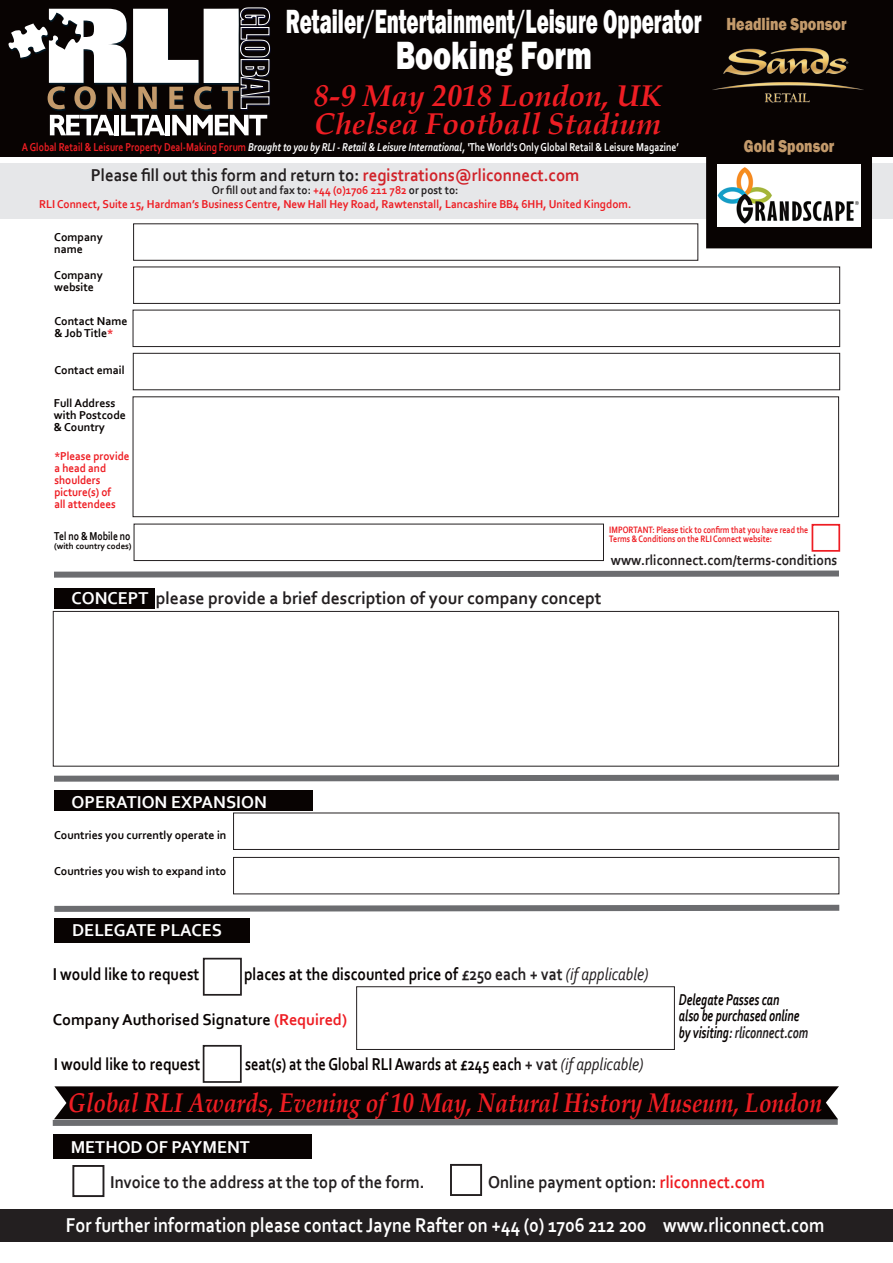
<style>
.page{position:relative;width:893px;height:1263px;background:#fff}
.page>*{position:absolute;margin:0;border:0;box-sizing:border-box;transform-origin:0 0}
.t1{font:800 40.5px "Franklin Gothic";color:#fff;scale:.75 1}
.t2{font:800 34.5px "Franklin Gothic";color:#fff;scale:.6 1}
.t3{font:italic 700 30px/28.5px "Book Antiqua";color:#ee1d23}
.t4{font:italic 700 27px "Book Antiqua";color:#ee1d23;scale:.84 1}
.t5{font:700 21px "Corbel";color:#fff;scale:.86 1}
.t6{font:700 18px "Corbel";color:#080302;scale:.86 1}
.t7{font:700 18px "Corbel";color:#231f20;scale:.91 1}
.t8{font:700 18px "Corbel";color:#231f20;scale:.93 1}
.t9{font:700 18px "Corbel";color:#231f20}
.t10{font:700 18px "Corbel";color:#080302;scale:.8 1}
.t11{font:700 18px "Corbel";color:#fff}
.t12{font:800 18px "Franklin Gothic";color:#c39a6b;scale:.8 1}
.t13{font:italic 700 16.5px/16.5px "Corbel";color:#080302;scale:.71 1}
.t14{font:700 16.5px "Corbel";color:#080302}
.t15{font:700 15px "Corbel";color:#231f20;scale:.91 1}
.t16{font:700 12px/12px "Corbel";color:#080302}
.t17{font:700 12px/13.5px "Corbel";color:#ee1d23;text-align:center;scale:.93 1}
.t18{font:italic 700 12px "Corbel";color:#fff;scale:.8 1}
.t19{font:700 12px/12px "Corbel";color:#ee1d23;scale:.92 1}
.t20{font:700 12px "Corbel";color:#080302;scale:.8 1}
.t21{font:700 9.75px/9.8px "Corbel";color:#ee1d23;scale:.81 1}
.t22{font:700 9px "Corbel";color:#080302}
.s1{font-style:normal;color:#ee1d23}
.s2{font-style:normal}
.s3{color:#d1232a}
.s4{color:#231f20}
.s5{color:#ee1d23}
.s6{color:#fff}
.s7{font-weight:400;font-style:italic;color:#231f20}
</style>
<div class="page">
<div style="left:0;top:163px;width:893px;height:56px;background:#e6e7e9"></div>
<div style="left:0;top:0;width:893px;height:156px;background:#080302"></div>
<div style="left:706px;top:156px;width:166px;height:92px;background:#080302"></div>
<svg style="left:8px;top:7px;width:263px;height:128px"></svg>
<img style="left:712px;top:47px;width:152px;height:56px">
<img style="left:717px;top:165px;width:144px;height:62px">
<div style="left:54px;top:588px;width:100px;height:20px;background:#080302"></div>
<div style="left:54px;top:791px;width:259px;height:20px;background:#080302"></div>
<div style="left:54px;top:917px;width:196px;height:25px;background:#080302"></div>
<svg style="left:54px;top:570px;width:785px;height:8px;background:#909193"></svg>
<div style="left:0;top:1209px;width:893px;height:33px;background:#231f20"></div>
<svg style="left:54px;top:774px;width:785px;height:8px;background:#909193"></svg>
<svg style="left:54px;top:904px;width:786px;height:8px;background:#909193"></svg>
<div style="left:203px;top:958px;width:39px;height:38px;border:2px solid #231f20"></div>
<div style="left:133px;top:223px;width:565px;height:38px;border:1px solid #231f20"></div>
<div style="left:133px;top:267px;width:707px;height:37px;border:1px solid #231f20"></div>
<div style="left:133px;top:310px;width:707px;height:37px;border:1px solid #231f20"></div>
<div style="left:133px;top:353px;width:707px;height:37px;border:1px solid #231f20"></div>
<div style="left:133px;top:396px;width:706px;height:121px;border:1px solid #231f20"></div>
<div style="left:53px;top:611px;width:786px;height:155px;border:1px solid #231f20"></div>
<div style="left:233px;top:813px;width:606px;height:37px;border:1px solid #231f20"></div>
<div style="left:233px;top:857px;width:606px;height:37px;border:1px solid #231f20"></div>
<div style="left:54px;top:1134px;width:258px;height:25px;background:#080302"></div>
<div style="left:72px;top:1165px;width:32px;height:32px;border:2px solid #231f20"></div>
<div style="left:450px;top:1164px;width:32px;height:32px;border:2px solid #231f20"></div>
<div style="left:134px;top:524px;width:470px;height:37px;border:1px solid #231f20"></div>
<div style="left:812px;top:524px;width:28px;height:28px;border:2px solid #ee1d23"></div>
<div style="left:203px;top:1045px;width:39px;height:38px;border:2px solid #231f20"></div>
<svg style="left:52px;top:1086px;width:787px;height:40px;background:#221e1d"></svg>
<div style="left:356px;top:986px;width:319px;height:64px;border:1px solid #231f20"></div>
<h2 class="t2" style="left:286px;top:-1px;width:695px">Retailer/Entertainment/Leisure Opperator</h2>
<h1 class="t1" style="left:396px;top:29px;width:263px">Booking Form</h1>
<h3 class="t3" style="left:314px;top:81px;width:349px">8-9 May 2018 London, UK<br>Chelsea Football Stadium</h3>
<p class="t18" style="left:22px;top:140px;width:823px"><span class="s1">A Global Retail &amp; Leisure Property Deal-Making Forum</span> Brought to you by RLI - Retail &amp; Leisure International, ‘<span class="s2">The World’s Only Global Retail &amp; Leisure Magazine’</span></p>
<h3 class="t8" style="left:91px;top:163px;width:527px">Please fill out this form and return to: <span class="s3">registrations@rliconnect.com</span></h3>
<p class="t17" style="left:39px;top:183px;width:638px"><span class="s4">Or fill out and fax to:</span> +44 (0)1706 211 782 <span class="s4">or post to:<br></span>RLI Connect, Suite 15, Hardman’s Business Centre, New Hall Hey Road, Rawtenstall, Lancashire BB4 6HH, United Kingdom.</p>
<p class="t16" style="left:54px;top:230px;width:50px">Company name</p>
<p class="t16" style="left:54px;top:269px;width:50px">Company website</p>
<p class="t16" style="left:54px;top:315px;width:75px">Contact Name &amp; Job Title<span class="s5">*</span></p>
<p class="t16" style="left:54px;top:364px;width:72px">Contact email</p>
<p class="t16" style="left:54px;top:397px;width:74px">Full Address with Postcode &amp; Country</p>
<p class="t19" style="left:54px;top:450px;width:83px">*Please provide a head and shoulders picture(s) of<br>all attendees</p>
<h3 class="t12" style="left:726px;top:13px;width:151px">Headline Sponsor</h3>
<h3 class="t12" style="left:744px;top:135px;width:115px">Gold Sponsor</h3>
<p class="t20" style="left:54px;top:529px;width:97px">Tel no &amp; Mobile no</p>
<p class="t22" style="left:54px;top:541px;width:79px">(with country codes)</p>
<p class="t21" style="left:609px;top:524px;width:247px">IMPORTANT: Please tick to confirm that you have read the<br>Terms &amp; Conditions on the RLI Connect website:</p>
<p class="t15" style="left:611px;top:551px;width:250px">www.rliconnect.com/terms-conditions</p>
<h3 class="t9" style="left:71px;top:587px;width:532px"><span class="s6">CONCEPT</span> please provide a brief description of your company concept</h3>
<h3 class="t11" style="left:71px;top:791px;width:197px">OPERATION EXPANSION</h3>
<p class="t16" style="left:54px;top:829px;width:174px">Countries you currently operate in</p>
<p class="t16" style="left:54px;top:865px;width:174px">Countries you wish to expand into</p>
<h3 class="t11" style="left:72px;top:919px;width:151px">DELEGATE PLACES</h3>
<h3 class="t6" style="left:53px;top:962px;width:172px">I would like to request</h3>
<h3 class="t6" style="left:244px;top:962px;width:472px">places at the discounted price of <span class="s4">£250 each + vat</span> <span class="s7">(if applicable)</span></h3>
<h3 class="t14" style="left:53px;top:1009px;width:296px">Company Authorised Signature <span class="s5">(Required)</span></h3>
<h3 class="t13" style="left:679px;top:990px;width:183px">Delegate Passes can<br>also be purchased online by visiting<span class="s4">: rliconnect.com</span></h3>
<h3 class="t6" style="left:54px;top:1053px;width:172px">I would like to request</h3>
<h3 class="t10" style="left:245px;top:1053px;width:500px">seat(s) at the Global RLI Awards at £245 each <span class="s4">+ vat</span> <span class="s7">(if applicable)</span></h3>
<h3 class="t4" style="left:68px;top:1084px;width:899px">Global RLI Awards, Evening of 10 May, Natural History Museum, London</h3>
<h3 class="t11" style="left:71px;top:1136px;width:181px">METHOD OF PAYMENT</h3>
<h3 class="t7" style="left:110px;top:1170px;width:347px">Invoice to the address at the top of the form.</h3>
<h3 class="t7" style="left:488px;top:1170px;width:306px">Online payment option: <span class="s5">rliconnect.com</span></h3>
<h3 class="t5" style="left:66px;top:1212px;width:884px">For further information please contact Jayne Rafter on +44 (0) 1706 212 200 www.rliconnect.com</h3>
</div>
